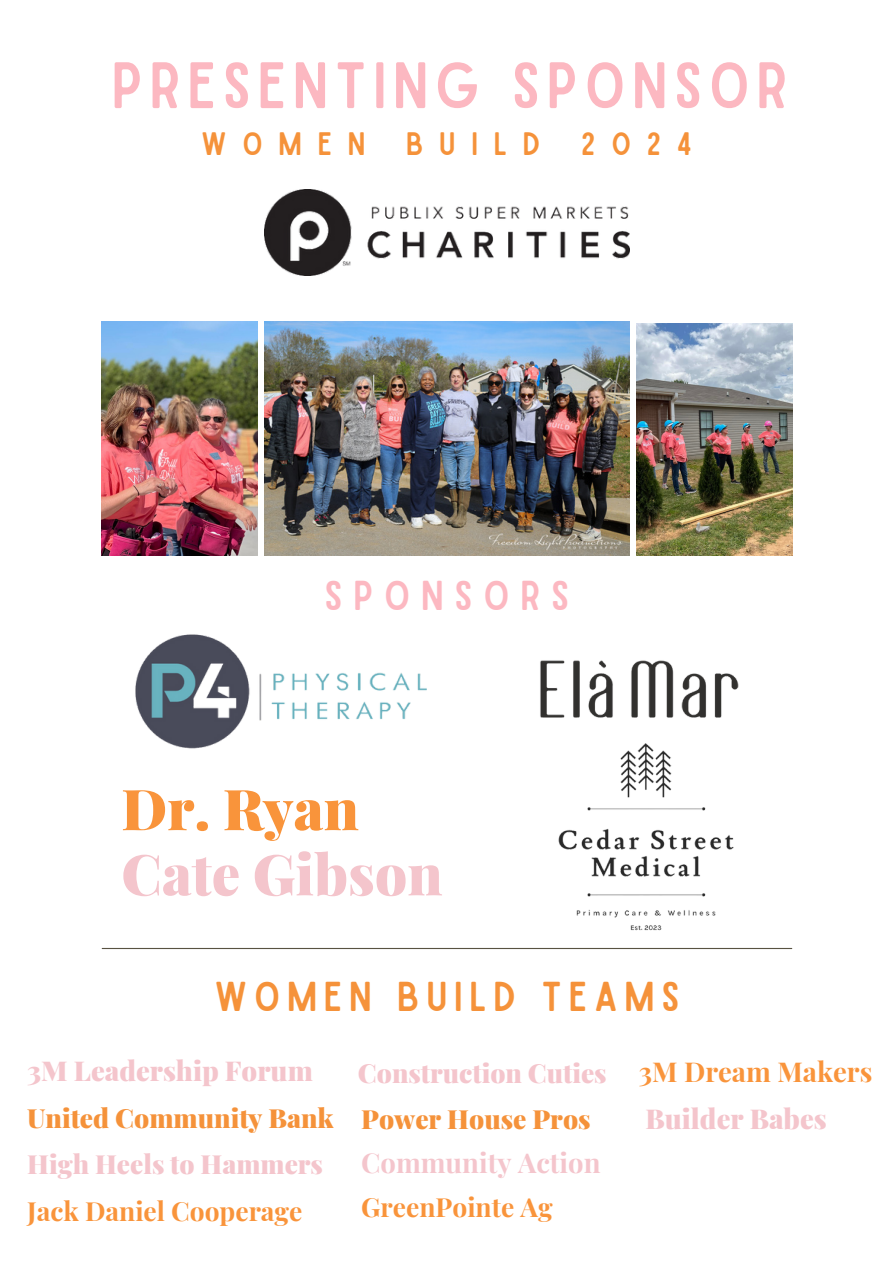
<style>
.page{position:relative;width:894px;height:1264px;background:#fff}
.page>*{position:absolute;margin:0;border:0;box-sizing:border-box;transform-origin:0 0}
.t1{font:62.55px "Sailors";letter-spacing:.105em;color:#fcb8c1}
.t2{font:900 56.55px "Playfair Display";color:#f4c5cc}
.t3{font:900 56.55px "Playfair Display";color:#f9943b}
.t4{font:39.9px "Sailors";letter-spacing:.17em;color:#f5923a}
.t5{font:39.9px "Sailors";letter-spacing:.27em;color:#fcb8c1}
.t6{font:31.05px "Sailors";letter-spacing:.505em;color:#f5923a}
.t7{font:900 27.45px "Playfair Display";color:#f4c5cc}
.t8{font:700 27.45px "Playfair Display";color:#f4c5cc}
.t9{font:700 27.45px "Playfair Display";color:#f9943b}
.t10{font:900 26.4px "Playfair Display";color:#f4c5cc}
.t11{font:900 26.4px "Playfair Display";color:#f5923a}
.t12{font:700 26.4px "Playfair Display";color:#f9943b}
</style>
<div class="page">
<hr style="left:102px;top:947px;width:689px;height:2px;background:#585242">
<img style="left:264px;top:321px;width:365px;height:234px">
<img style="left:102px;top:321px;width:155px;height:234px">
<img style="left:636px;top:323px;width:156px;height:232px">
<img style="left:540px;top:660px;width:199px;height:58px">
<img style="left:558px;top:743px;width:176px;height:188px">
<img style="left:135px;top:634px;width:292px;height:115px">
<img style="left:264px;top:189px;width:365px;height:87px">
<p class="t1" style="left:111px;top:62px;width:677px">PRESENTING SPONSOR</p>
<p class="t6" style="left:201px;top:132px;width:166px">WOMEN</p>
<p class="t6" style="left:406px;top:132px;width:136px">BUILD</p>
<p class="t6" style="left:581px;top:132px;width:112px">2024</p>
<p class="t5" style="left:324px;top:581px;width:246px">SPONSORS</p>
<h1 class="t3" style="left:121px;top:769px;width:239px">Dr. Ryan</h1>
<h2 class="t2" style="left:121px;top:834px;width:323px">Cate Gibson</h2>
<h1 class="t4" style="left:214px;top:981px;width:466px">WOMEN BUILD TEAMS</h1>
<h3 class="t7" style="left:27px;top:1051px;width:287px">3M Leadership Forum</h3>
<h3 class="t9" style="left:638px;top:1052px;width:235px">3M Dream Makers</h3>
<h3 class="t7" style="left:645px;top:1099px;width:183px">Builder Babes</h3>
<h3 class="t8" style="left:361px;top:1143px;width:241px">Community Action</h3>
<h3 class="t10" style="left:358px;top:1054px;width:250px">Construction Cuties</h3>
<h3 class="t11" style="left:27px;top:1099px;width:308px">United Community Bank</h3>
<h3 class="t11" style="left:361px;top:1099px;width:231px">Power House Pros</h3>
<h3 class="t10" style="left:27px;top:1145px;width:297px">High Heels to Hammers</h3>
<h3 class="t12" style="left:27px;top:1192px;width:277px">Jack Daniel Cooperage</h3>
<h3 class="t12" style="left:361px;top:1188px;width:193px">GreenPointe Ag</h3>
</div>
